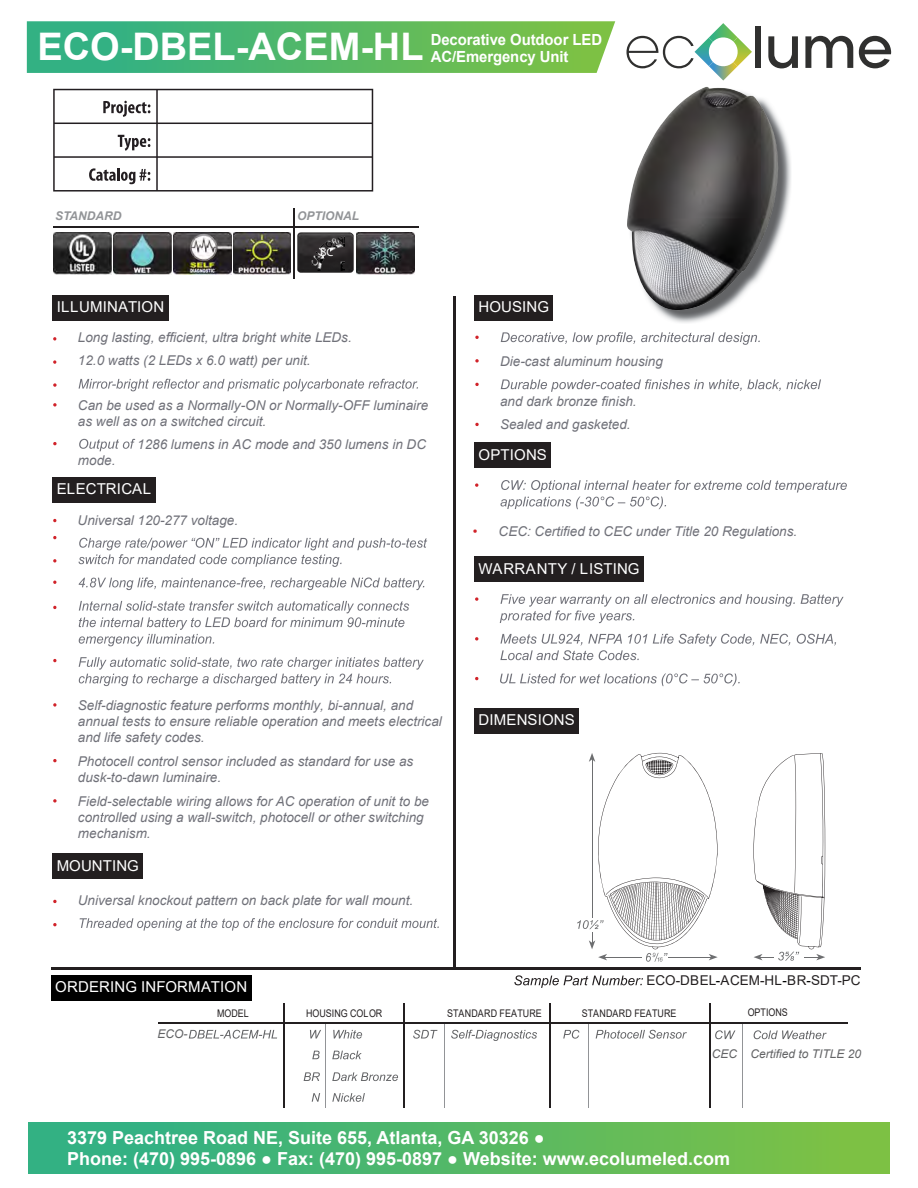
<style>
.page{position:relative;width:918px;height:1188px;background:#fff}
.page>*{position:absolute;margin:0;border:0;box-sizing:border-box;transform-origin:0 0}
.t1{font:700 43.5px "Arial";color:#fff}
.t2{font:700 37.95px "Arial";color:#fff}
.t3{font:25.5px/25.5px "Arial Narrow";color:#fff}
.t4{font:700 18px/21.6px "Arial";color:#fff}
.t5{font:700 15.3px/16.4px "Arial";letter-spacing:-.005em;color:#fff}
.t6{font:15px "Arial";letter-spacing:.01em;color:#fff}
.t7{font:italic 13.5px/16.2px "Arial";color:#707179}
.t8{font:13.5px "Arial";color:#231f20}
.t9{font:italic 12px "Arial";color:#636466}
.t10{font:italic 700 12px "Arial";color:#929497}
.t11{font:11.85px "Myriad Pro";color:#fff}
.t12{font:10.5px "Arial";color:#231f20;scale:.85 1}
.s1{color:#d1232a}
.s2{color:#000}
</style>
<div class="page">
<svg style="left:53px;top:89px;width:320px;height:103px"></svg>
<hr style="left:158px;top:1022px;width:690px;height:2px;background:#231f20">
<hr style="left:283px;top:1024px;width:2px;height:84px;background:#231f20">
<hr style="left:404px;top:1024px;width:1px;height:84px;background:#231f20">
<hr style="left:325px;top:1024px;width:1px;height:84px;background:#929497">
<svg style="left:283px;top:1003px;width:2px;height:19px"></svg>
<svg style="left:404px;top:1003px;width:1px;height:19px"></svg>
<hr style="left:444px;top:1024px;width:1px;height:84px;background:#929497">
<svg style="left:549px;top:1003px;width:2px;height:19px"></svg>
<hr style="left:549px;top:1024px;width:2px;height:84px;background:#231f20">
<hr style="left:588px;top:1024px;width:1px;height:84px;background:#929497">
<svg style="left:709px;top:1003px;width:2px;height:19px"></svg>
<hr style="left:709px;top:1024px;width:2px;height:84px;background:#231f20">
<hr style="left:742px;top:1024px;width:1px;height:84px;background:#929497">
<svg style="left:189px;top:1030px;width:348px;height:11px"></svg>
<svg style="left:563px;top:1030px;width:124px;height:9px"></svg>
<svg style="left:312px;top:1051px;width:50px;height:8px"></svg>
<svg style="left:304px;top:1072px;width:94px;height:9px"></svg>
<svg style="left:312px;top:1093px;width:53px;height:9px"></svg>
<div style="left:52px;top:295px;width:117px;height:25px;background:#231f20"></div>
<div style="left:52px;top:477px;width:104px;height:26px;background:#231f20"></div>
<div style="left:52px;top:853px;width:91px;height:26px;background:#231f20"></div>
<svg style="left:53px;top:337px;width:3px;height:4px"></svg>
<svg style="left:79px;top:379px;width:339px;height:12px"></svg>
<svg style="left:53px;top:360px;width:3px;height:4px"></svg>
<svg style="left:53px;top:403px;width:4px;height:4px"></svg>
<svg style="left:53px;top:442px;width:4px;height:3px"></svg>
<svg style="left:53px;top:383px;width:4px;height:4px"></svg>
<svg style="left:79px;top:538px;width:348px;height:29px"></svg>
<svg style="left:79px;top:577px;width:345px;height:13px"></svg>
<svg style="left:53px;top:559px;width:3px;height:4px"></svg>
<svg style="left:79px;top:601px;width:330px;height:45px"></svg>
<svg style="left:79px;top:657px;width:345px;height:29px"></svg>
<svg style="left:53px;top:703px;width:3px;height:4px"></svg>
<svg style="left:53px;top:759px;width:4px;height:3px"></svg>
<svg style="left:53px;top:799px;width:4px;height:4px"></svg>
<svg style="left:53px;top:900px;width:4px;height:3px"></svg>
<svg style="left:53px;top:923px;width:4px;height:3px"></svg>
<svg style="left:80px;top:918px;width:359px;height:13px"></svg>
<div style="left:474px;top:295px;width:79px;height:25px;background:#231f20"></div>
<div style="left:474px;top:443px;width:77px;height:25px;background:#231f20"></div>
<div style="left:474px;top:557px;width:170px;height:25px;background:#231f20"></div>
<div style="left:474px;top:708px;width:105px;height:26px;background:#231f20"></div>
<svg style="left:475px;top:336px;width:4px;height:3px"></svg>
<svg style="left:475px;top:359px;width:4px;height:4px"></svg>
<svg style="left:475px;top:383px;width:4px;height:3px"></svg>
<svg style="left:475px;top:423px;width:4px;height:3px"></svg>
<svg style="left:501px;top:332px;width:259px;height:13px"></svg>
<svg style="left:501px;top:379px;width:320px;height:13px"></svg>
<svg style="left:475px;top:483px;width:3px;height:4px"></svg>
<svg style="left:500px;top:480px;width:347px;height:29px"></svg>
<svg style="left:475px;top:597px;width:3px;height:4px"></svg>
<svg style="left:500px;top:594px;width:344px;height:29px"></svg>
<svg style="left:475px;top:637px;width:3px;height:4px"></svg>
<svg style="left:500px;top:634px;width:336px;height:26px"></svg>
<svg style="left:500px;top:673px;width:240px;height:13px"></svg>
<div style="left:51px;top:975px;width:200px;height:26px;background:#000"></div>
<hr style="left:51px;top:967px;width:810px;height:3px;background:#231f20">
<hr style="left:453px;top:296px;width:3px;height:672px;background:#231f20">
<svg style="left:514px;top:975px;width:129px;height:13px"></svg>
<hr style="left:53px;top:226px;width:366px;height:2px;background:#231f20">
<hr style="left:293px;top:208px;width:2px;height:71px;background:#231f20">
<img style="left:53px;top:232px;width:58px;height:42px">
<img style="left:113px;top:232px;width:59px;height:42px">
<img style="left:174px;top:233px;width:57px;height:42px">
<img style="left:356px;top:233px;width:58px;height:42px">
<img style="left:233px;top:232px;width:58px;height:42px">
<svg style="left:598px;top:753px;width:227px;height:196px"></svg>
<hr style="left:760px;top:957px;width:59px;height:1px;background:#6d6e70">
<svg style="left:816px;top:954px;width:9px;height:6px"></svg>
<hr style="left:592px;top:759px;width:1px;height:184px;background:#6d6e70">
<svg style="left:589px;top:753px;width:6px;height:9px"></svg>
<div style="left:775px;top:950px;width:29px;height:14px;background:#fff"></div>
<svg style="left:577px;top:882px;width:222px;height:80px"></svg>
<img style="left:297px;top:232px;width:57px;height:41px">
<img style="left:309px;top:235px;width:36px;height:36px">
<svg style="left:324px;top:248px;width:6px;height:9px"></svg>
<svg style="left:100px;top:812px;width:4px;height:10px"></svg>
<svg style="left:79px;top:439px;width:56px;height:12px"></svg>
<img style="left:658px;top:126px;width:133px;height:197px">
<img style="left:627px;top:87px;width:154px;height:224px">
<svg style="left:715px;top:1030px;width:112px;height:9px"></svg>
<svg style="left:27px;top:21px;width:588px;height:52px;background:#56b969"></svg>
<div style="left:755px;top:26px;width:6px;height:42px;background:#30302f"></div>
<svg style="left:768px;top:35px;width:123px;height:33px"></svg>
<svg style="left:626px;top:23px;width:126px;height:58px"></svg>
<div style="left:29px;top:1122px;width:860px;height:52px;background:linear-gradient(to right,#2aaf8b,#80c242)"></div>
<h1 class="t1" style="left:55px;top:14px;width:335px">DBEL-ACEM-HL</h1>
<h3 class="t3" style="left:405px;top:15px;width:229px">Decorative Outdoor LED<br>AC/Emergency Unit</h3>
<h2 class="t2" style="left:37px;top:20px;width:388px">ECO-DBEL-ACEM-HL</h2>
<p class="t5" style="left:431px;top:32px;width:173px">Decorative Outdoor LED<br>AC/Emergency Unit</p>
<p class="t10" style="left:55px;top:208px;width:68px">STANDARD</p>
<p class="t10" style="left:297px;top:208px;width:64px">OPTIONAL</p>
<p class="t6" style="left:57px;top:296px;width:109px">ILLUMINATION</p>
<p class="t11" style="left:320px;top:245px;width:15px">BC</p>
<p class="t7" style="left:78px;top:326px;width:275px;line-height:23.2px">Long lasting, efficient, ultra bright white LEDs.<br>12.0 watts (2 LEDs x 6.0 watt) per unit.</p>
<p class="t7" style="left:78px;top:397px;width:352px">Can be used as a Normally-ON or Normally-OFF luminaire as well as on a switched circuit.</p>
<p class="t7" style="left:137px;top:436px;width:290px">1286 lumens in AC mode and 350 lumens in DC</p>
<p class="t7" style="left:78px;top:452px;width:39px">mode.</p>
<p class="t6" style="left:57px;top:479px;width:96px">ELECTRICAL</p>
<p class="t7" style="left:78px;top:512px;width:162px">Universal 120-277 voltage.</p>
<p class="t6" style="left:479px;top:296px;width:72px">HOUSING</p>
<p class="t7" style="left:500px;top:353px;width:164px">Die-cast aluminum housing</p>
<p class="t7" style="left:500px;top:389px;width:138px;line-height:23.5px">and dark bronze finish.<br>Sealed and gasketed.</p>
<p class="t6" style="left:479px;top:444px;width:70px">OPTIONS</p>
<p class="t7" style="left:473px;top:524px;width:326px"><span class="s1">•</span> CEC: Certified to CEC under Title 20 Regulations.</p>
<p class="t6" style="left:479px;top:558px;width:163px">WARRANTY / LISTING</p>
<p class="t7" style="left:78px;top:697px;width:365px">Self-diagnostic feature performs monthly, bi-annual, and annual tests to ensure reliable operation and meets electrical and life safety codes.</p>
<p class="t7" style="left:78px;top:753px;width:337px">Photocell control sensor included as standard for use as dusk-to-dawn luminaire.</p>
<p class="t7" style="left:78px;top:793px;width:353px">Field-selectable wiring allows for AC operation of unit to be con rolled using a wall-switch, photocell or other switching mechanism.</p>
<p class="t6" style="left:57px;top:855px;width:84px">MOUNTING</p>
<p class="t7" style="left:78px;top:892px;width:337px">Universal knockout pattern on back plate for wall mount.</p>
<p class="t6" style="left:55px;top:977px;width:193px">ORDERING INFORMATION</p>
<p class="t6" style="left:479px;top:710px;width:98px">DIMENSIONS</p>
<p class="t8" style="left:647px;top:971px;width:216px">ECO-DBEL<span class="s2">-</span>ACEM-HL<span class="s2">-</span>BR<span class="s2">-</span>SDT-PC</p>
<p class="t9" style="left:158px;top:1027px;width:32px">ECO-</p>
<p class="t12" style="left:217px;top:1006px;width:39px">MODEL</p>
<p class="t12" style="left:306px;top:1006px;width:91px">HOUSING COLOR</p>
<p class="t12" style="left:447px;top:1006px;width:113px">STANDARD FEATURE</p>
<p class="t12" style="left:582px;top:1006px;width:113px">STANDARD FEATURE</p>
<p class="t12" style="left:748px;top:1005px;width:49px">OPTIONS</p>
<p class="t9" style="left:712px;top:1046px;width:151px">CEC Certified to TITLE 20</p>
<h3 class="t4" style="left:67px;top:1127px;width:665px">3379 Peachtree Road NE, Suite 655, Atlanta, GA 30326 ●<br>Phone: (470) 995-0896 ● Fax: (470) 995-0897 ● Website: www.ecolumeled.com</h3>
</div>
